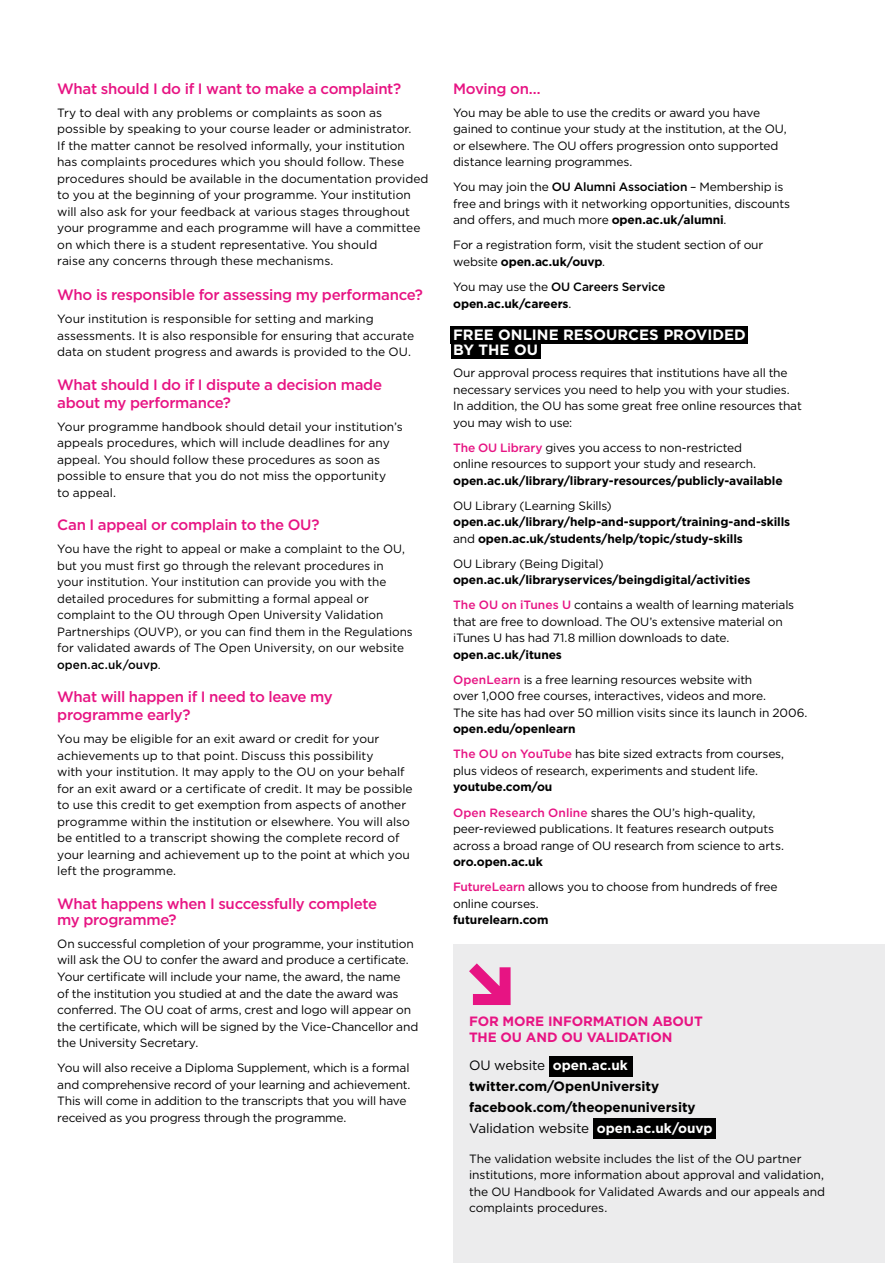
<style>
.page{position:relative;width:885px;height:1263px;background:#fff}
.page>*{position:absolute;margin:0;border:0;box-sizing:border-box;transform-origin:0 0}
.t1{font:500 15px/18px "Gotham";letter-spacing:-.02em;color:#e71483}
.t2{font:700 14.85px/15px "Gotham";color:#fff}
.t3{font:700 13.5px/21.1px "Gotham";letter-spacing:-.005em;color:#000}
.t4{font:700 13.5px/16.5px "Gotham";letter-spacing:-.01em;color:#e71483}
.t5{font:12px/16.5px "Gotham";letter-spacing:-.01em;color:#000}
.t6{font:700 12px/16.5px "Gotham";letter-spacing:-.01em;color:#000}
.s1{font-weight:500}
.s2{font-weight:700}
.s3{font-weight:400}
.s4{font-weight:500;color:#e71483}
.s5{color:#fff}
</style>
<div class="page">
<div style="left:451px;top:326px;width:297px;height:17px;background:#000"></div>
<div style="left:451px;top:341px;width:89px;height:17px;background:#000"></div>
<div style="left:453px;top:944px;width:431px;height:319px;background:#ececed"></div>
<div style="left:549px;top:1056px;width:83px;height:20px;background:#000"></div>
<div style="left:593px;top:1118px;width:123px;height:21px;background:#000"></div>
<svg style="left:469px;top:963px;width:41px;height:42px"></svg>
<p class="t1" style="left:57px;top:80px;width:345px">What should I do if I want to make a complaint?</p>
<p class="t5" style="left:57px;top:104px;width:373px">Try to deal with any problems or complaints as soon as possible by speaking to your course leader or administrator.<br>If the matter cannot be resolved informally, your institution<br>has complaints procedures which you should follow. These procedures should be available in the documentation provided to you at the beginning of your programme. Your institution will also ask for your feedback at various stages throughout your programme and each programme will have a committee on which there is a student representative. You should<br>raise any concerns through these mechanisms.</p>
<p class="t1" style="left:57px;top:286px;width:367px">Who is responsible for assessing my performance?</p>
<p class="t5" style="left:57px;top:311px;width:358px">Your institution is responsible for setting and marking assessments. It is also responsible for ensuring that accurate data on student progress and awards is provided to the OU.</p>
<p class="t1" style="left:57px;top:375px;width:326px">What should I do if I dispute a decision made about my performance?</p>
<p class="t5" style="left:57px;top:418px;width:347px">Your programme handbook should detail your institution’s appeals procedures, which will include deadlines for any appeal. You should follow these procedures as soon as possible to ensure that you do not miss the opportunity<br>to appeal.</p>
<p class="t1" style="left:57px;top:516px;width:264px">Can I appeal or complain to the OU?</p>
<p class="t5" style="left:57px;top:540px;width:357px">You have the right to appeal or make a complaint to the OU, but you must first go through the relevant procedures in your institution. Your institution can provide you with the detailed procedures for submitting a formal appeal or complaint to the OU through Open University Validation Partnerships (OUVP), or you can find them in the Regulations for validated awards of The Open University, on our website <span class="s1">open.ac.uk/ouvp</span>.</p>
<p class="t1" style="left:57px;top:688px;width:277px">What will happen if I need to leave my programme early?</p>
<p class="t5" style="left:57px;top:730px;width:357px">You may be eligible for an exit award or credit for your achievements up to that point. Discuss this possibility<br>with your institution. It may apply to the OU on your behalf for an exit award or a certificate of credit. It may be possible to use this credit to get exemption from aspects of another programme within the institution or elsewhere. You will also be entitled to a transcript showing the complete record of your learning and achievement up to the point at which you left the programme.</p>
<p class="t1" style="left:57px;top:895px;width:321px;line-height:16.5px">What happens when I successfully complete my programme?</p>
<p class="t5" style="left:57px;top:935px;width:362px">On successful completion of your programme, your institution will ask the OU to confer the award and produce a certificate.<br>Your certificate will include your name, the award, the name<br>of the institution you studied at and the date the award was conferred. The OU coat of arms, crest and logo will appear on the certificate, which will be signed by the Vice-Chancellor and the University Secretary.</p>
<p class="t5" style="left:57px;top:1059px;width:355px">You will also receive a Diploma Supplement, which is a formal and comprehensive record of your learning and achievement.<br>This will come in addition to the transcripts that you will have received as you progress through the programme.</p>
<p class="t1" style="left:453px;top:80px;width:89px">Moving on…</p>
<p class="t5" style="left:453px;top:104px;width:335px">You may be able to use the credits or award you have gained to continue your study at the institution, at the OU, or elsewhere. The OU offers progression onto supported distance learning programmes.</p>
<p class="t5" style="left:453px;top:179px;width:338px">You may join the <span class="s1">OU Alumni Association</span> – Membership is free and brings with it networking opportunities, discounts and offers, and much more <span class="s2">open.ac.uk/alumni</span>.</p>
<p class="t5" style="left:453px;top:237px;width:312px">For a registration form, visit the student section of our website <span class="s2">open.ac.uk/ouvp</span>.</p>
<p class="t6" style="left:453px;top:278px;width:214px"><span class="s3">You may use the</span> <span class="s1">OU Careers Service </span>open.ac.uk/careers<span class="s3">.</span></p>
<p class="t2" style="left:453px;top:327px;width:294px">FREE ONLINE RESOURCES PROVIDED<br>BY THE OU</p>
<p class="t5" style="left:453px;top:365px;width:350px">Our approval process requires that institutions have all the necessary services you need to help you with your studies.<br>In addition, the OU has some great free online resources that you may wish to use:</p>
<p class="t5" style="left:453px;top:439px;width:304px"><span class="s4">The OU Library</span> gives you access to non-restricted online resources to support your study and research.</p>
<p class="t6" style="left:453px;top:472px;width:331px">open.ac.uk/library/library-resources/publicly-available</p>
<p class="t5" style="left:453px;top:497px;width:160px">OU Library (Learning Skills)</p>
<p class="t6" style="left:453px;top:514px;width:338px">open.ac.uk/library/help-and-support/training-and-skills <span class="s3">and</span> open.ac.uk/students/help/topic/study-skills</p>
<p class="t5" style="left:453px;top:555px;width:152px">OU Library (Being Digital)</p>
<p class="t6" style="left:453px;top:568px;width:342px;line-height:25px">open.ac.uk/libraryservices/beingdigital/activities<br><span class="s4">The OU on iTunes U</span> <span class="s3">contains a wealth of learning materials</span></p>
<p class="t5" style="left:453px;top:613px;width:331px">that are free to download. The OU’s extensive material on iTunes U has had 71.8 million downloads to date.</p>
<p class="t5" style="left:453px;top:642px;width:301px;line-height:25px"><span class="s2">open.ac.uk/itunes<br></span><span class="s4">OpenLearn</span> is a free learning resources website with</p>
<p class="t5" style="left:453px;top:688px;width:356px">over 1,000 free courses, interactives, videos and more.<br>The site has had over 50 million visits since its launch in 2006.</p>
<p class="t5" style="left:453px;top:716px;width:332px;line-height:25px"><span class="s2">open.edu/openlearn<br></span><span class="s4">The OU on YouTube</span> has bite sized extracts from courses,</p>
<p class="t5" style="left:453px;top:762px;width:306px">plus videos of research, experiments and student life.</p>
<p class="t5" style="left:453px;top:774px;width:304px;line-height:25px"><span class="s2">youtube.com/ou<br></span><span class="s4">Open Research Online</span> shares the OU’s high-quality,</p>
<p class="t5" style="left:453px;top:820px;width:332px">peer-reviewed publications. It features research outputs across a broad range of OU research from science to arts.</p>
<p class="t5" style="left:453px;top:849px;width:326px;line-height:25px"><span class="s2">oro.open.ac.uk<br></span><span class="s4">FutureLearn</span> allows you to choose from hundreds of free</p>
<p class="t5" style="left:453px;top:895px;width:87px">online courses.</p>
<p class="t6" style="left:453px;top:911px;width:97px">futurelearn.com</p>
<p class="t4" style="left:469px;top:1012px;width:235px">FOR MORE INFORMATION ABOUT<br>THE OU AND OU VALIDATION</p>
<p class="t3" style="left:469px;top:1054px;width:245px"><span class="s3">OU website</span> <span class="s5">open.ac.uk </span>twitter.com/OpenUniversity facebook.com/theopenuniversity<br><span class="s3">Validation website</span> <span class="s5">open.ac.uk/ouvp</span></p>
<p class="t5" style="left:469px;top:1150px;width:358px">The validation website includes the list of the OU partner institutions, more information about approval and validation, the OU Handbook for Validated Awards and our appeals and complaints procedures.</p>
</div>
